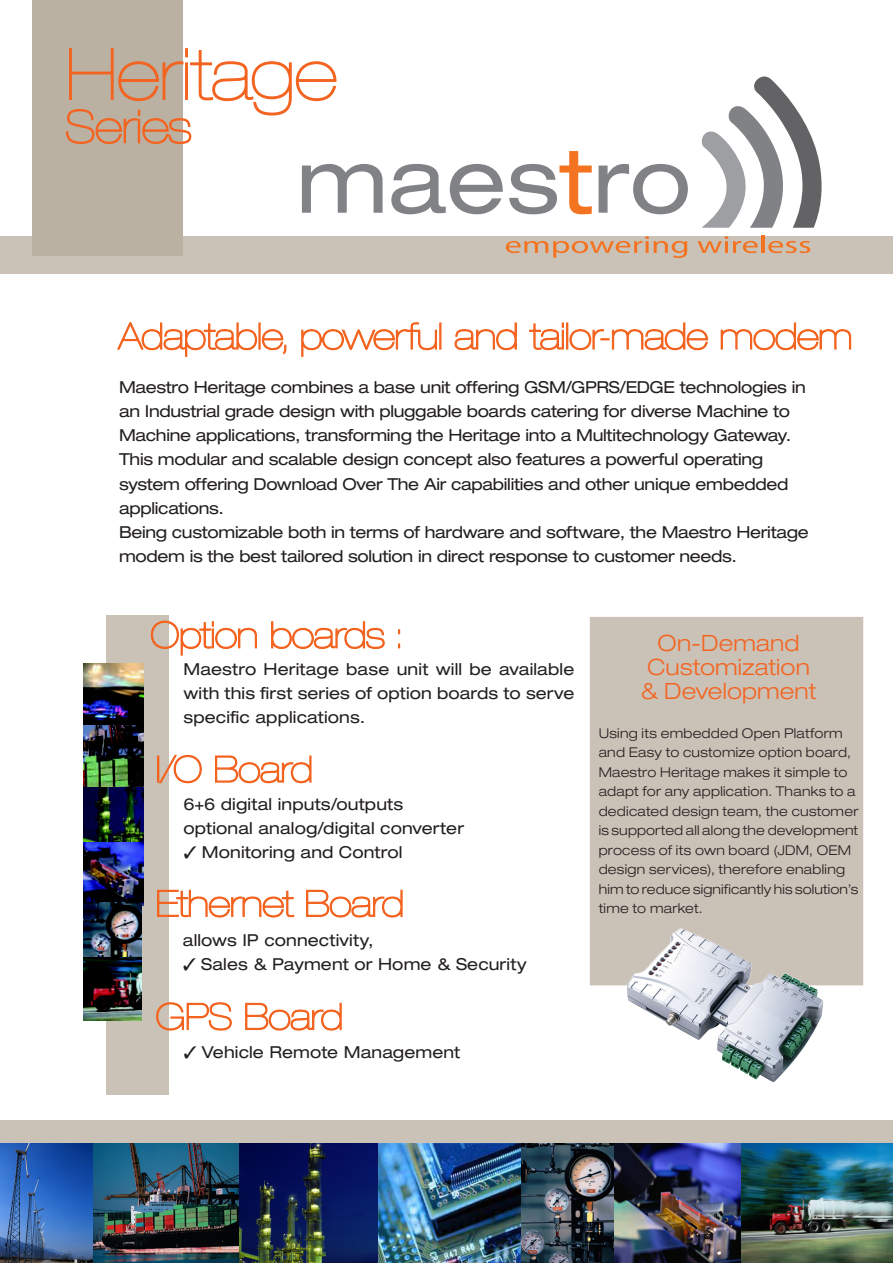
<style>
.page{position:relative;width:893px;height:1263px;background:#fff}
.page>*{position:absolute;margin:0;border:0;box-sizing:border-box;transform-origin:0 0}
.Encart{font:300 expanded 22.5px "Helvetica Neue LT Std";letter-spacing:.005em;color:#f36421}
.Texte_intro{font:expanded 16.5px "Helvetica Neue LT Std";letter-spacing:-.02em;color:#231f20}
.Sous_titre_verso{font:expanded 16.5px/24px "Helvetica Neue LT Std";letter-spacing:.005em;color:#231f20;text-align:justify}
.Encart-2{font:300 expanded 13.5px "Helvetica Neue LT Std";letter-spacing:.015em;color:#231f20}
</style>
<div class="page">
<div style="left:0;top:1120px;width:893px;height:38px;background:#cbc2b7"></div>
<div style="left:0;top:236px;width:893px;height:38px;background:#cbc2b7"></div>
<div style="left:32px;top:0;width:150px;height:255px;background:#bbb1a3"></div>
<div style="left:106px;top:615px;width:62px;height:479px;background:#cbc2b7"></div>
<div style="left:590px;top:617px;width:273px;height:368px;background:#cbc2b7"></div>
<img style="left:0;top:1144px;width:234px;height:119px">
<img style="left:234px;top:1144px;width:288px;height:119px">
<img style="left:522px;top:1144px;width:207px;height:119px">
<img style="left:729px;top:1144px;width:164px;height:119px">
<svg style="left:117px;top:322px;width:170px;height:35px"></svg>
<svg style="left:301px;top:322px;width:137px;height:35px"></svg>
<div style="left:439px;top:322px;width:2px;height:28px;border:2px solid #f36421"></div>
<svg style="left:454px;top:322px;width:63px;height:29px"></svg>
<svg style="left:529px;top:322px;width:179px;height:29px"></svg>
<svg style="left:720px;top:322px;width:132px;height:29px"></svg>
<svg style="left:302px;top:164px;width:81px;height:49px"></svg>
<svg style="left:391px;top:164px;width:112px;height:50px"></svg>
<svg style="left:509px;top:151px;width:83px;height:63px"></svg>
<svg style="left:599px;top:164px;width:89px;height:50px"></svg>
<svg style="left:506px;top:236px;width:181px;height:22px"></svg>
<svg style="left:698px;top:236px;width:60px;height:17px"></svg>
<hr style="left:761px;top:236px;width:3px;height:17px;background:#f47321">
<svg style="left:768px;top:241px;width:42px;height:12px"></svg>
<svg style="left:701px;top:76px;width:121px;height:152px"></svg>
<svg style="left:66px;top:47px;width:271px;height:98px"></svg>
<svg style="left:150px;top:620px;width:107px;height:36px"></svg>
<svg style="left:271px;top:621px;width:114px;height:28px"></svg>
<div style="left:157px;top:755px;width:2px;height:28px;border:2px solid #f36421"></div>
<svg style="left:158px;top:754px;width:44px;height:30px"></svg>
<svg style="left:215px;top:755px;width:97px;height:29px"></svg>
<svg style="left:157px;top:889px;width:138px;height:29px"></svg>
<svg style="left:306px;top:889px;width:97px;height:29px"></svg>
<svg style="left:156px;top:1001px;width:76px;height:30px"></svg>
<svg style="left:245px;top:1002px;width:97px;height:29px"></svg>
<img style="left:84px;top:663px;width:59px;height:242px">
<img style="left:84px;top:902px;width:58px;height:55px">
<img style="left:84px;top:957px;width:58px;height:63px">
<img style="left:622px;top:928px;width:206px;height:154px">
<p class="Texte_intro" style="left:119px;top:378px;width:688px">Maestro Heritage combines a base unit offering GSM/GPRS/EDGE technologies in</p>
<p class="Texte_intro" style="left:119px;top:402px;width:672px">an Industrial grade design with pluggable boards catering for diverse Machine to</p>
<p class="Texte_intro" style="left:119px;top:426px;width:674px">Machine applications, transforming the Heritage into a Multitechnology Gateway.</p>
<p class="Texte_intro" style="left:119px;top:450px;width:645px">This modular and scalable design concept also features a powerful operating</p>
<p class="Texte_intro" style="left:119px;top:474px;width:671px">system offering Download Over The Air capabilities and other unique embedded</p>
<p class="Texte_intro" style="left:119px;top:498px;width:106px">applications.</p>
<p class="Texte_intro" style="left:119px;top:522px;width:691px">Being customizable both in terms of hardware and software, the Maestro Heritage</p>
<p class="Texte_intro" style="left:119px;top:546px;width:619px">modem is the best tailored solution in direct response to customer needs.</p>
<p class="Sous_titre_verso" style="left:184px;top:657px;width:392px">Maestro Heritage base unit will be available with this first series of option boards to serve specific applications.</p>
<p class="Sous_titre_verso" style="left:184px;top:792px;width:282px">6+6 digital inputs/outputs optional analog/digital converter</p>
<p class="Sous_titre_verso" style="left:184px;top:840px;width:220px">✓ Monitoring and Control</p>
<p class="Sous_titre_verso" style="left:183px;top:927px;width:192px">allows IP connectivity,</p>
<p class="Sous_titre_verso" style="left:183px;top:951px;width:345px">✓ Sales &amp; Payment or Home &amp; Security</p>
<p class="Encart" style="left:658px;top:629px;width:143px">On-Demand</p>
<p class="Encart" style="left:647px;top:653px;width:164px">Customization</p>
<p class="Encart" style="left:640px;top:677px;width:178px">&amp; Development</p>
<p class="Encart-2" style="left:599px;top:725px;width:245px">Using its embedded Open Platform</p>
<p class="Encart-2" style="left:599px;top:744px;width:254px">and Easy to customize option board,</p>
<p class="Encart-2" style="left:599px;top:764px;width:250px">Maestro Heritage makes it simple to</p>
<p class="Encart-2" style="left:599px;top:783px;width:258px">adapt for any application. Thanks to a</p>
<p class="Encart-2" style="left:599px;top:803px;width:261px">dedicated design team, the customer</p>
<p class="Encart-2" style="left:599px;top:822px;width:261px">is supported all along the development</p>
<p class="Encart-2" style="left:599px;top:842px;width:254px">process of its own board (JDM, OEM</p>
<p class="Encart-2" style="left:599px;top:861px;width:248px">design services), therefore enabling</p>
<p class="Encart-2" style="left:599px;top:881px;width:261px">him to reduce significantly his solution’s</p>
<p class="Encart-2" style="left:599px;top:900px;width:105px">time to market.</p>
<p class="Sous_titre_verso" style="left:184px;top:1040px;width:278px">✓ Vehicle Remote Management</p>
</div>
